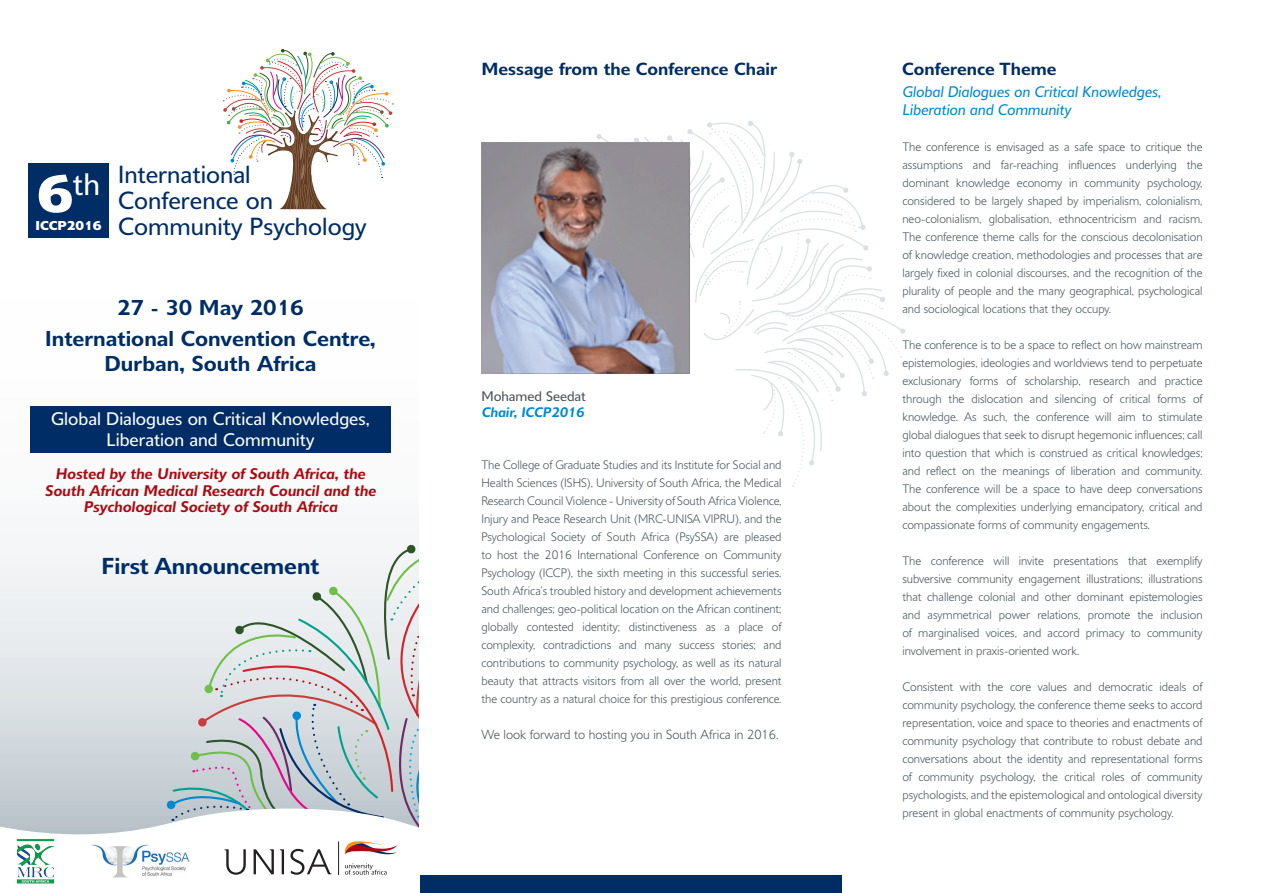
<style>
.page{position:relative;width:1263px;height:893px;background:#fff}
.page>*{position:absolute;margin:0;border:0;box-sizing:border-box;transform-origin:0 0}
.t1{font:30.3px "Delargo DT";color:#fff}
.t2{font:24.15px/26.4px "Delargo DT";color:#002d66}
.t3{font:600 22.5px "Delargo DT";color:#002d66}
.t4{font:600 21px/25.2px "Delargo DT";color:#002d66;text-align:center}
.t5{font:17.7px/21.3px "Delargo DT";color:#fff;text-align:center}
.t6{font:600 17.1px "Delargo DT";color:#002d66}
.t7{font:italic 600 15px/16.5px "Delargo DT";color:#a90b12;text-align:center}
.t8{font:italic 15px/18px "Delargo DT";color:#0089cf}
.t9{font:italic 600 13.5px "Delargo DT";color:#0089cf}
.t10{font:13.5px "Delargo DT";color:#49535a}
.t11{font:300 12.9px "Delargo DT";color:#49535a}
.t12{font:700 12.6px "Delargo DT";color:#fff}
.t13{font:300 12px/18px "Delargo DT";color:#49535a;text-align:justify}
.s1{font-weight:700;font-size:51.9px}
</style>
<div class="page">
<svg style="left:0;top:544px;width:424px;height:332px"></svg>
<img style="left:16px;top:838px;width:39px;height:46px">
<img style="left:87px;top:844px;width:107px;height:34px">
<div style="left:28px;top:163px;width:81px;height:74px;background:#002d66"></div>
<svg style="left:223px;top:48px;width:170px;height:161px"></svg>
<div style="left:30px;top:407px;width:361px;height:46px;background:#002d66"></div>
<svg style="left:510px;top:121px;width:396px;height:366px"></svg>
<img style="left:481px;top:143px;width:208px;height:231px">
<div style="left:420px;top:876px;width:422px;height:17px;background:#002d66"></div>
<p class="t1" style="left:37px;top:166px;width:65px"><span class="s1">6</span>th</p>
<p class="t12" style="left:36px;top:218px;width:68px">ICCP2016</p>
<p class="t2" style="left:118px;top:160px;width:134px">International</p>
<p class="t2" style="left:118px;top:187px;width:250px">Conference on<br>Community Psychology</p>
<p class="t4" style="left:117px;top:294px;width:188px">27 - 30 May 2016</p>
<p class="t4" style="left:45px;top:326px;width:332px">International Convention Centre,<br>Durban, South Africa</p>
<p class="t5" style="left:51px;top:408px;width:320px">Global Dialogues on Critical Knowledges,<br>Liberation and Community</p>
<p class="t7" style="left:45px;top:465px;width:333px">Hosted by the University of South Africa, the<br>South African Medical Research Council and the<br>Psychological Society of South Africa</p>
<p class="t3" style="left:102px;top:552px;width:219px">First Announcement</p>
<p class="t6" style="left:481px;top:59px;width:297px">Message from the Conference Chair</p>
<p class="t10" style="left:481px;top:388px;width:106px">Mohamed Seedat</p>
<p class="t9" style="left:481px;top:404px;width:104px">Chair, ICCP2016</p>
<p class="t13" style="left:481px;top:455px;width:302px">The College of Graduate Studies and its Institute for Social and Health Sciences (ISHS), University of South Africa, the Medical Research Council Violence - University of South Africa Violence, Injury and Peace Research Unit (MRC-UNISA VIPRU), and the Psychological Society of South Africa (PsySSA) are pleased to host the 2016 International Conference on Community Psychology (ICCP), the sixth meeting in this successful series.<br>South Africa’s troubled history and development achievements and challenges; geo-political location on the African continent; globally contested identity; distinctiveness as a place of complexity, contradictions and many success stories; and contributions to community psychology, as well as its natural beauty that attracts visitors from all over the world, present the country as a natural choice for this prestigious conference.</p>
<p class="t11" style="left:481px;top:726px;width:299px">We look forward to hosting you in South Africa in 2016.</p>
<p class="t6" style="left:902px;top:59px;width:156px">Conference Theme</p>
<p class="t8" style="left:902px;top:82px;width:260px">Global Dialogues on Critical Knowledges,<br>Liberation and Community</p>
<p class="t13" style="left:902px;top:138px;width:302px">The conference is envisaged as a safe space to critique the assumptions and far-reaching influences underlying the dominant knowledge economy in community psychology, considered to be largely shaped by imperialism, colonialism, neo-colonialism, globalisation, ethnocentricism and racism.<br>The conference theme calls for the conscious decolonisation of knowledge creation, methodologies and processes that are largely fixed in colonial discourses, and the recognition of the plurality of people and the many geographical, psychological and sociological locations that they occupy.</p>
<p class="t13" style="left:902px;top:336px;width:302px">The conference is to be a space to reflect on how mainstream epistemologies, ideologies and worldviews tend to perpetuate exclusionary forms of scholarship, research and practice through the dislocation and silencing of critical forms of knowledge. As such, the conference will aim to stimulate global dialogues that seek to disrupt hegemonic influences; call into question that which is construed as critical knowledges; and reflect on the meanings of liberation and community.<br>The conference will be a space to have deep conversations about the complexities underlying emancipatory, critical and compassionate forms of community engagements.</p>
<p class="t13" style="left:902px;top:552px;width:302px">The conference will invite presentations that exemplify subversive community engagement illustrations; illustrations that challenge colonial and other dominant epistemologies and asymmetrical power relations, promote the inclusion of marginalised voices, and accord primacy to community involvement in praxis-oriented work.</p>
<p class="t13" style="left:902px;top:678px;width:302px">Consistent with the core values and democratic ideals of community psychology, the conference theme seeks to accord representation, voice and space to theories and enactments of community psychology that contribute to robust debate and conversations about the identity and representational forms of community psychology, the critical roles of community psychologists, and the epistemological and ontological diversity present in global enactments of community psychology.</p>
</div>
